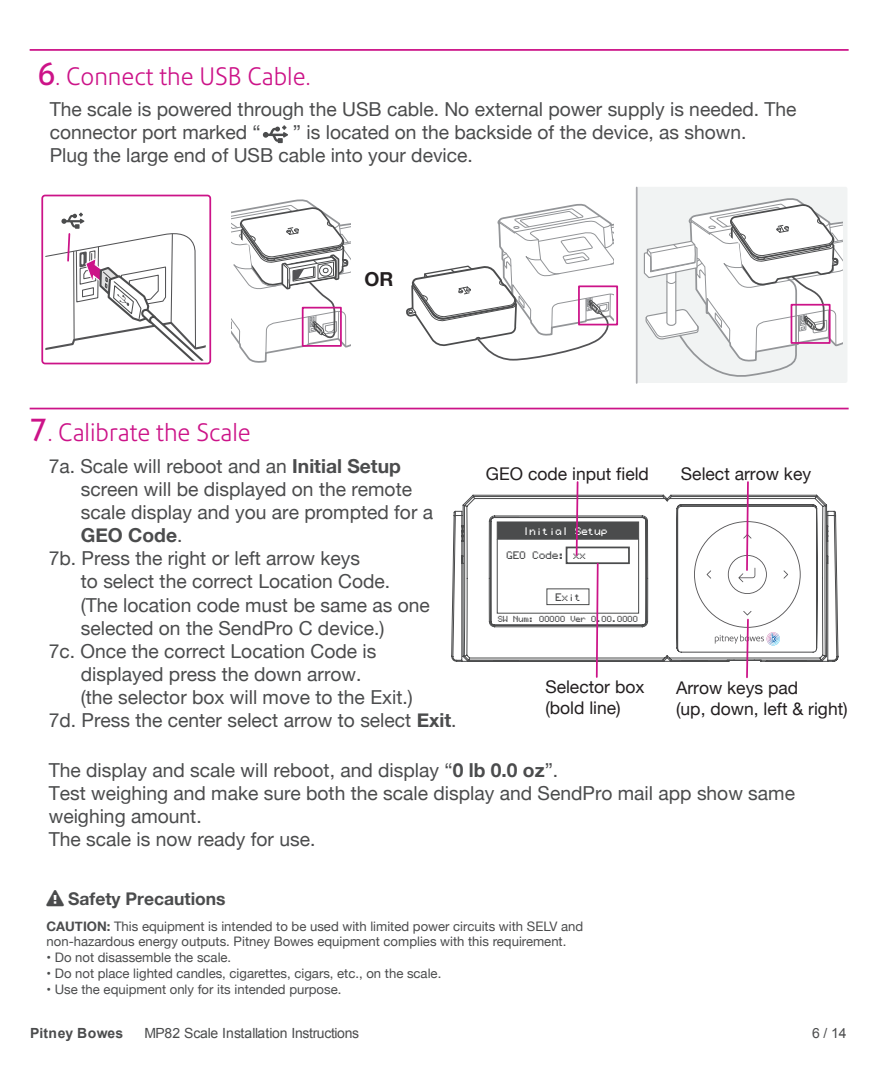
<style>
.page{position:relative;width:882px;height:1071px;background:#fff}
.page>*{position:absolute;margin:0;border:0;box-sizing:border-box;transform-origin:0 0}
.t1{font:300 24.5px "Precision Sans";color:#cc1388;scale:.96 1}
.t2{font:19.25px/23.1px "Helvetica Neue";color:#4b4c4d}
.t3{font:700 19.25px "Helvetica Neue";color:#4b4c4d}
.t4{font:700 19.25px "Helvetica Neue";color:#231f20}
.t5{font:17.5px/21px "Helvetica Neue";color:#231f20}
.t6{font:700 17.5px "Helvetica Neue";color:#4b4c4d}
.t7{font:14px "Arial";letter-spacing:-.025em;color:#4b4c4d}
.t8{font:700 14px "Arial";letter-spacing:.005em;color:#4b4c4d}
.t9{font:13.12px/15.8px "Helvetica Neue";color:#4b4c4d}
.t10{font:8.75px "F350 LCD Font";color:#4b4c4d}
.t11{font:8.75px "F350 LCD Font";color:#fff}
.t12{font:7px "F350 LCD Font";color:#4b4c4d}
.s1{font-weight:400;font-size:31.5px}
.s2{font-weight:700}
.s3{font-weight:400}
</style>
<div class="page">
<hr style="left:30px;top:408px;width:819px;height:1px;background:#cc1388">
<hr style="left:30px;top:49px;width:819px;height:2px;background:#cc1388">
<div style="left:637px;top:187px;width:210px;height:196px;background:linear-gradient(to right,#f1f3f3,#f1f3f3);border-radius:2px"></div>
<hr style="left:636px;top:188px;width:2px;height:195px;background:#a9aaae">
<svg style="left:232px;top:199px;width:119px;height:164px"></svg>
<svg style="left:263px;top:125px;width:25px;height:18px"></svg>
<svg style="left:41px;top:194px;width:171px;height:171px"></svg>
<svg style="left:406px;top:268px;width:45px;height:78px"></svg>
<svg style="left:451px;top:196px;width:388px;height:466px"></svg>
<div style="left:497px;top:522px;width:142px;height:18px;background:#4b4c4d"></div>
<div style="left:566px;top:547px;width:64px;height:17px;border:2px solid #4b4c4d"></div>
<div style="left:546px;top:588px;width:43px;height:17px;border:1px solid #4b4c4d"></div>
<div style="left:497px;top:539px;width:142px;height:75px;border:1px solid #4b4c4d"></div>
<svg style="left:595px;top:562px;width:5px;height:116px"></svg>
<svg style="left:694px;top:480px;width:107px;height:199px"></svg>
<svg style="left:575px;top:480px;width:4px;height:77px"></svg>
<p class="t1" style="left:37px;top:61px;width:286px"><span class="s1">6</span>. Connect the USB Cable.</p>
<p class="t2" style="left:50px;top:99px;width:748px">The scale is powered through the USB cable. No external power supply is needed. The connector port marked “</p>
<p class="t2" style="left:50px;top:122px;width:698px;text-indent:243px">” is located on the backside of the device, as shown.<br>Plug the large end of USB cable into your device.</p>
<p class="t4" style="left:364px;top:264px;width:30px">OR</p>
<p class="t1" style="left:30px;top:418px;width:232px"><span class="s1">7</span>. Calibrate the Scale</p>
<p class="t2" style="left:49px;top:456px;width:354px">7a. Scale will reboot and an <span class="s2">Initial Setup</span></p>
<p class="t2" style="left:81px;top:479px;width:333px">screen will be displayed on the remote</p>
<p class="t2" style="left:81px;top:502px;width:354px">scale display and you are prompted for a</p>
<p class="t3" style="left:81px;top:520px;width:103px">GEO Code<span class="s3">.</span></p>
<p class="t2" style="left:49px;top:548px;width:313px">7b. Press the right or left arrow keys</p>
<p class="t2" style="left:81px;top:571px;width:311px">to select the correct Location Code.</p>
<p class="t2" style="left:81px;top:594px;width:351px">(The location code must be same as one</p>
<p class="t2" style="left:81px;top:617px;width:305px">selected on the SendPro C device.)</p>
<p class="t2" style="left:49px;top:640px;width:329px">7c. Once the correct Location Code is</p>
<p class="t2" style="left:81px;top:664px;width:282px">displayed press the down arrow.</p>
<p class="t2" style="left:81px;top:687px;width:333px">(the selector box will move to the Exit.)</p>
<p class="t2" style="left:49px;top:710px;width:409px">7d. Press the center select arrow to select <span class="s2">Exit</span>.</p>
<p class="t5" style="left:486px;top:464px;width:165px">GEO code input field</p>
<p class="t5" style="left:681px;top:464px;width:132px">Select arrow key</p>
<p class="t11" style="left:523px;top:527px;width:86px">Initial Setup</p>
<p class="t10" style="left:507px;top:551px;width:81px">GEO Code: xx</p>
<p class="t10" style="left:556px;top:593px;width:27px">Exit</p>
<p class="t12" style="left:498px;top:616px;width:142px">SW Num: 00000 Ver 0.00.0000</p>
<p class="t5" style="left:545px;top:678px;width:101px">Selector box (bold line)</p>
<p class="t5" style="left:676px;top:678px;width:173px">Arrow keys pad<br>(up, down, left &amp; right)</p>
<p class="t2" style="left:49px;top:759px;width:748px">The display and scale will reboot, and display “<span class="s2">0 lb 0.0 oz</span>”.<br>Test weighing and make sure both the scale display and SendPro mail app show same weighing amount.<br>The scale is now ready for use.</p>
<p class="t6" style="left:68px;top:885px;width:159px">Safety Precautions</p>
<p class="t9" style="left:47px;top:919px;width:538px"><span class="s2">CAUTION:</span> This equipment is intended to be used with limited power circuits with SELV and non-hazardous energy outputs. Pitney Bowes equipment complies with this requirement.</p>
<p class="t9" style="left:47px;top:950px;width:186px">• Do not disassemble the scale.</p>
<p class="t9" style="left:47px;top:966px;width:396px">• Do not place lighted candles, cigarettes, cigars, etc., on the scale.</p>
<p class="t9" style="left:47px;top:982px;width:296px">• Use the equipment only for its intended purpose.</p>
<p class="t8" style="left:30px;top:1024px;width:94px">Pitney Bowes</p>
<p class="t7" style="left:812px;top:1024px;width:36px">6 / 14</p>
<p class="t7" style="left:144px;top:1024px;width:216px">MP82 Scale Installation Instructions</p>
</div>
